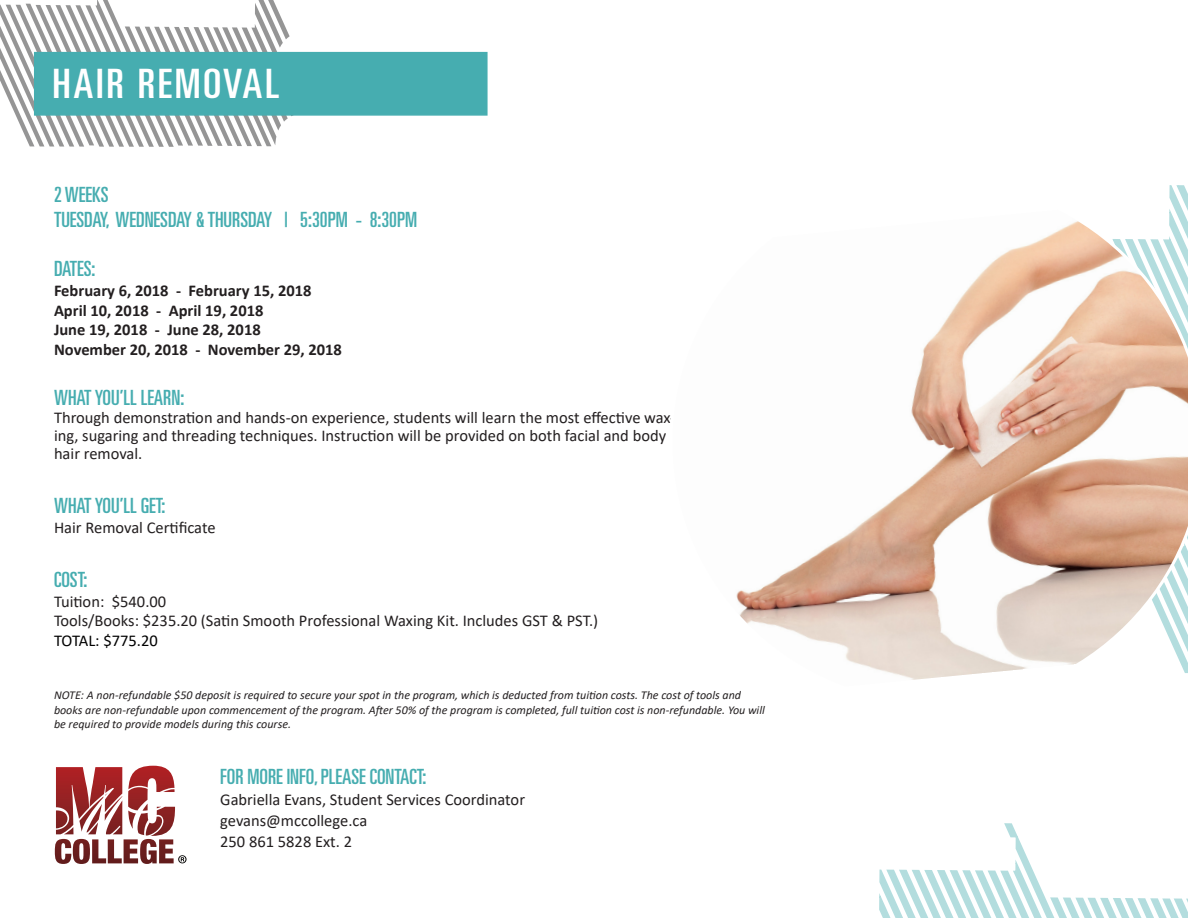
<style>
.page{position:relative;width:1188px;height:918px;background:#fff}
.page>*{position:absolute;margin:0;border:0;box-sizing:border-box;transform-origin:0 0}
.t1{font:ultra-condensed 40.5px "Univers LT Std";letter-spacing:.06em;color:#fff;scale:1.11 1}
.t2{font:ultra-condensed 21px "Univers LT Std";color:#46adb0}
.t3{font:16.5px/18px "Calibri";color:#231f20}
.t4{font:700 16.5px "Calibri";color:#231f20}
.t5{font:16.5px "Calibri";color:#000}
.t6{font:italic 12px/14.4px "Calibri";color:#231f20}
</style>
<div class="page">
<svg style="left:0;top:0;width:296px;height:147px"></svg>
<div style="left:34px;top:52px;width:454px;height:64px;background:#46adb0;border:2px solid #46adb0"></div>
<svg style="left:879px;top:823px;width:309px;height:95px"></svg>
<svg style="left:736px;top:185px;width:452px;height:495px"></svg>
<svg style="left:55px;top:766px;width:132px;height:98px"></svg>
<p class="t1" style="left:52px;top:61px;width:206px">HAIR REMOVAL</p>
<p class="t2" style="left:54px;top:182px;width:56px">2 WEEKS</p>
<p class="t2" style="left:54px;top:207px;width:365px">TUESDAY, WEDNESDAY &amp; THURSDAY | 5:30PM - 8:30PM</p>
<p class="t2" style="left:54px;top:257px;width:43px">DATES:</p>
<p class="t4" style="left:54px;top:279px;width:259px">February 6, 2018 - February 15, 2018</p>
<p class="t4" style="left:54px;top:299px;width:211px">April 10, 2018 - April 19, 2018</p>
<p class="t4" style="left:54px;top:318px;width:208px">June 19, 2018 - June 28, 2018</p>
<p class="t4" style="left:54px;top:338px;width:289px">November 20, 2018 - November 29, 2018</p>
<p class="t2" style="left:54px;top:386px;width:132px">WHAT YOU’LL LEARN:</p>
<p class="t3" style="left:54px;top:408px;width:623px">Through demonstration and hands-on experience, students will learn the most effective wax&shy;ing, sugaring and threading techniques. Instruction will be provided on both facial and body hair removal.</p>
<p class="t2" style="left:54px;top:494px;width:113px">WHAT YOU’LL GET:</p>
<p class="t3" style="left:54px;top:518px;width:163px">Hair Removal Certificate</p>
<p class="t2" style="left:54px;top:567px;width:35px">COST:</p>
<p class="t3" style="left:54px;top:592px;width:114px">Tuition: $540.00</p>
<p class="t3" style="left:54px;top:612px;width:546px">Tools/Books: $235.20 (Satin Smooth Professional Waxing Kit. Includes GST &amp; PST.)</p>
<p class="t5" style="left:54px;top:629px;width:105px">TOTAL: $775.20</p>
<p class="t6" style="left:54px;top:688px;width:712px">NOTE: A non-refundable $50 deposit is required to secure your spot in the program, which is deducted from tuition costs. The cost of tools and books are non-refundable upon commencement of the program. After 50% of the program is completed, full tuition cost is non-refundable. You will be required to provide models during this course.</p>
<p class="t2" style="left:220px;top:764px;width:208px">FOR MORE INFO, PLEASE CONTACT:</p>
<p class="t3" style="left:220px;top:790px;width:306px">Gabriella Evans, Student Services Coordinator</p>
<p class="t3" style="left:220px;top:811px;width:148px">gevans@mccollege.ca</p>
<p class="t3" style="left:220px;top:832px;width:133px">250 861 5828 Ext. 2</p>
</div>
